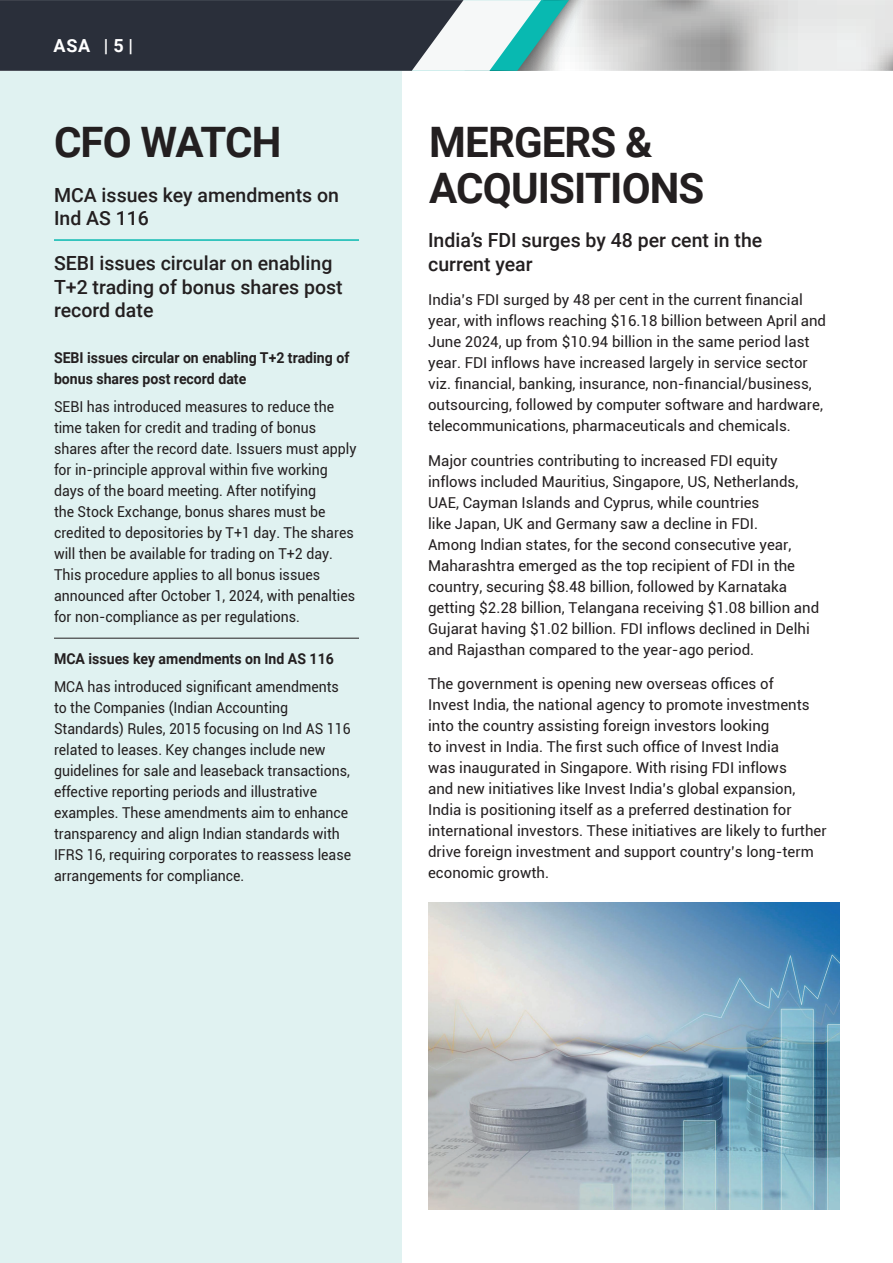
<style>
.page{position:relative;width:893px;height:1263px;background:#fff}
.page>*{position:absolute;margin:0;border:0;box-sizing:border-box;transform-origin:0 0}
.t1{font:700 42px/46.5px "Roboto";letter-spacing:-.02em;color:#231f20}
.t2{font:500 19.5px/23.4px "Roboto";color:#231f20}
.t3{font:700 18px "Roboto";color:#fff}
.t4{font:15px/21px "Roboto";color:#231f20}
.t5{font:15px/21px "Roboto";color:#231f20;scale:.94 1}
.t6{font:700 15px/21px "Roboto";color:#231f20;scale:.94 1}
</style>
<div class="page">
<div style="left:0;top:72px;width:401px;height:1191px;background:#e0f2f1"></div>
<svg style="left:0;top:0;width:893px;height:71px;background:#7b8489"></svg>
<hr style="left:54px;top:239px;width:305px;height:2px;background:#08b9b1">
<hr style="left:54px;top:638px;width:305px;height:1px;background:#231f20">
<img style="left:428px;top:902px;width:412px;height:307px">
<p class="t3" style="left:54px;top:33px;width:81px">ASA | 5 |</p>
<h1 class="t1" style="left:54px;top:117px;width:229px">CFO WATCH</h1>
<h2 class="t2" style="left:54px;top:183px;width:287px">MCA issues key amendments on<br>Ind AS 116</h2>
<h2 class="t2" style="left:54px;top:251px;width:290px">SEBI issues circular on enabling<br>T+2 trading of bonus shares post record date</h2>
<p class="t6" style="left:54px;top:346px;width:316px">SEBI issues circular on enabling T+2 trading of bonus shares post record date</p>
<p class="t5" style="left:54px;top:395px;width:323px">SEBI has introduced measures to reduce the time taken for credit and trading of bonus shares after the record date. Issuers must apply for in-principle approval within five working days of the board meeting. After notifying<br>the Stock Exchange, bonus shares must be credited to depositories by T+1 day. The shares will then be available for trading on T+2 day.<br>This procedure applies to all bonus issues announced after October 1, 2024, with penalties for non-compliance as per regulations.</p>
<p class="t6" style="left:54px;top:648px;width:299px">MCA issues key amendments on Ind AS 116</p>
<p class="t5" style="left:54px;top:675px;width:318px">MCA has introduced significant amendments to the Companies (Indian Accounting Standards) Rules, 2015 focusing on Ind AS 116 related to leases. Key changes include new guidelines for sale and leaseback transactions, effective reporting periods and illustrative examples. These amendments aim to enhance transparency and align Indian standards with IFRS 16, requiring corporates to reassess lease arrangements for compliance.</p>
<h1 class="t1" style="left:429px;top:117px;width:277px">MERGERS &amp;<br>ACQUISITIONS</h1>
<h2 class="t2" style="left:428px;top:228px;width:336px">India’s FDI surges by 48 per cent in the current year</h2>
<p class="t4" style="left:428px;top:289px;width:400px">India’s FDI surged by 48 per cent in the current financial year, with inflows reaching $16.18 billion between April and June 2024, up from $10.94 billion in the same period last year. FDI inflows have increased largely in service sector viz. financial, banking, insurance, non-financial/business, outsourcing, followed by computer software and hardware, telecommunications, pharmaceuticals and chemicals.</p>
<p class="t4" style="left:428px;top:449px;width:393px">Major countries contributing to increased FDI equity inflows included Mauritius, Singapore, US, Netherlands, UAE, Cayman Islands and Cyprus, while countries<br>like Japan, UK and Germany saw a decline in FDI.<br>Among Indian states, for the second consecutive year, Maharashtra emerged as the top recipient of FDI in the country, securing $8.48 billion, followed by Karnataka getting $2.28 billion, Telangana receiving $1.08 billion and Gujarat having $1.02 billion. FDI inflows declined in Delhi and Rajasthan compared to the year-ago period.</p>
<p class="t4" style="left:428px;top:673px;width:400px">The government is opening new overseas offices of<br>Invest India, the national agency to promote investments into the country assisting foreign investors looking<br>to invest in India. The first such office of Invest India<br>was inaugurated in Singapore. With rising FDI inflows<br>and new initiatives like Invest India’s global expansion, India is positioning itself as a preferred destination for international investors. These initiatives are likely to further drive foreign investment and support country’s long-term economic growth.</p>
</div>
